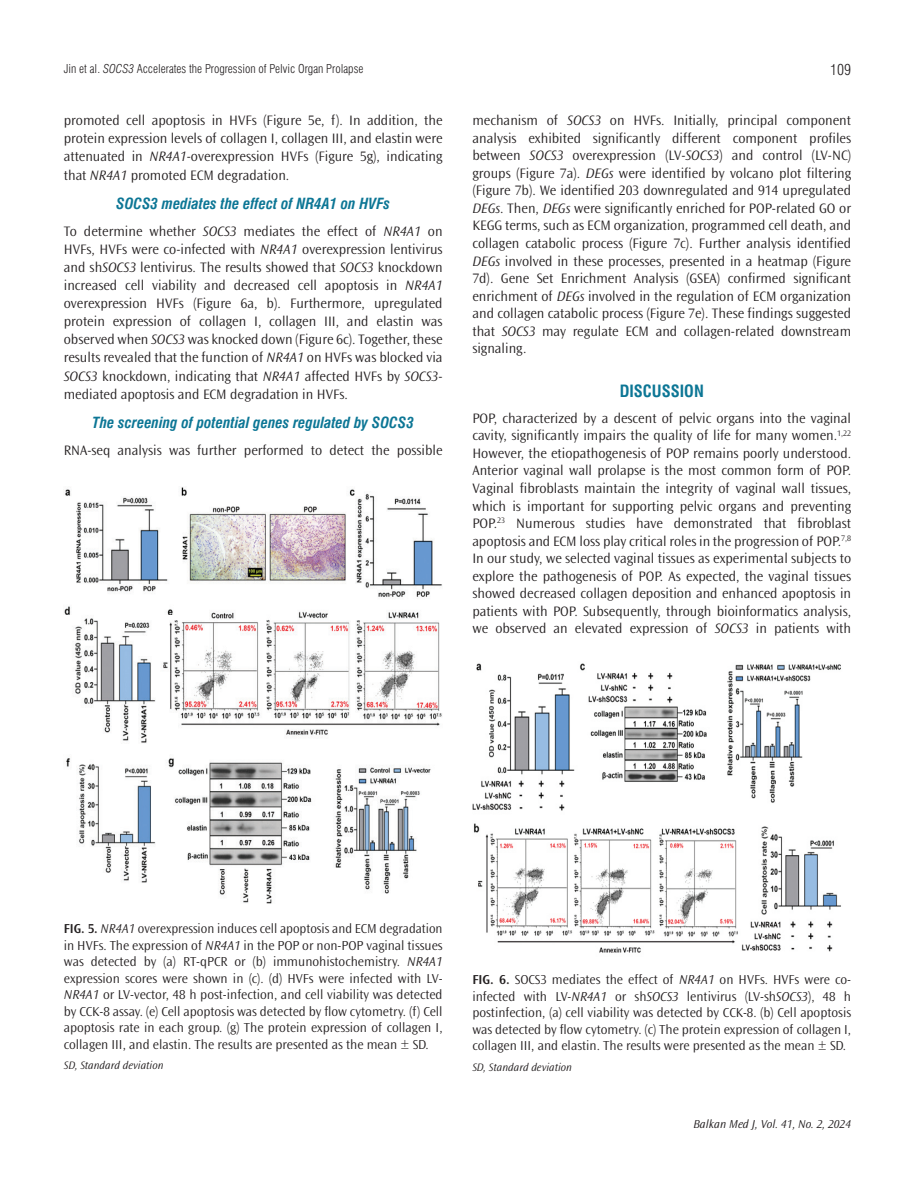
<style>
.page{position:relative;width:915px;height:1191px;background:#fff}
.page>*{position:absolute;margin:0;border:0;box-sizing:border-box;transform-origin:0 0}
.ARA_BASLIK{font:16.5px "Swiss Condensed Bold Tr";color:#0c7695}
.BOLD{font:15px "Swiss Cond Bold Italic Tr";color:#0c7695}
.t1{font:15px "Swiss Condensed Light Tr";color:#231f20}
.YAZI{font:300 14.25px/17.5px "Ocean Sans Std";color:#231f20;text-align:justify}
.RESİM-ALTI{font:300 13.5px/16.5px "Ocean Sans Std";color:#231f20;text-align:justify}
.KISA_BASLIK{font:12px "Swiss Condensed Light Tr";color:#231f20}
.t2{font:italic 300 12px "Ocean Sans Std";color:#231f20}
.RESİM-ALTI-2{font:italic 300 11.25px "Ocean Sans Std";color:#231f20}
.s1{font-family:"Swiss Cond Light Italic Tr"}
.s2{font-style:italic}
.s3{font-weight:600}
</style>
<div class="page">
<img style="left:64px;top:487px;width:378px;height:417px">
<img style="left:472px;top:663px;width:369px;height:290px">
<p class="KISA_BASLIK" style="left:64px;top:61px;width:301px">Jin et al. <span class="s1">SOCS3</span> Accelerates the Progression of Pelvic Organ Prolapse</p>
<p class="YAZI" style="left:64px;top:112px;width:380px;line-height:18.1px">promoted cell apoptosis in HVFs (Figure 5e, f). In addition, the protein expression levels of collagen I, collagen III, and elastin were attenuated in <span class="s2">NR4A1</span>-overexpression HVFs (Figure 5g), indicating that <span class="s2">NR4A1</span> promoted ECM degradation.</p>
<p class="BOLD" style="left:116px;top:195px;width:275px">SOCS3 mediates the effect of NR4A1 on HVFs</p>
<p class="YAZI" style="left:64px;top:222px;width:380px;line-height:18.1px">To determine whether <span class="s2">SOCS3</span> mediates the effect of <span class="s2">NR4A1</span> on HVFs, HVFs were co-infected with <span class="s2">NR4A1</span> overexpression lentivirus and sh<span class="s2">SOCS3</span> lentivirus. The results showed that <span class="s2">SOCS3</span> knockdown increased cell viability and decreased cell apoptosis in <span class="s2">NR4A1 </span>overexpression HVFs (Figure 6a, b). Furthermore, upregulated protein expression of collagen I, collagen III, and elastin was observed when <span class="s2">SOCS3</span> was knocked down (Figure 6c). Together, these results revealed that the function of <span class="s2">NR4A1</span> on HVFs was blocked via <span class="s2">SOCS3</span> knockdown, indicating that <span class="s2">NR4A1</span> affected HVFs by <span class="s2">SOCS3</span>- mediated apoptosis and ECM degradation in HVFs.</p>
<p class="BOLD" style="left:92px;top:414px;width:323px">The screening of potential genes regulated by SOCS3</p>
<p class="YAZI" style="left:64px;top:441px;width:380px">RNA‐seq analysis was further performed to detect the possible</p>
<p class="t1" style="left:829px;top:61px;width:23px">109</p>
<p class="YAZI" style="left:472px;top:112px;width:380px">mechanism of <span class="s2">SOCS3</span> on HVFs. Initially, principal component analysis exhibited significantly different component profiles between <span class="s2">SOCS3</span> overexpression (LV-<span class="s2">SOCS3</span>) and control (LV-NC) groups (Figure 7a). <span class="s2">DEGs</span> were identified by volcano plot filtering (Figure 7b). We identified 203 downregulated and 914 upregulated <span class="s2">DEGs</span>. Then, <span class="s2">DEGs</span> were significantly enriched for POP-related GO or KEGG terms, such as ECM organization, programmed cell death, and collagen catabolic process (Figure 7c). Further analysis identified <span class="s2">DEGs</span> involved in these processes, presented in a heatmap (Figure 7d). Gene Set Enrichment Analysis (GSEA) confirmed significant enrichment of <span class="s2">DEGs</span> involved in the regulation of ECM organization and collagen catabolic process (Figure 7e). These findings suggested that <span class="s2">SOCS3</span> may regulate ECM and collagen-related downstream signaling.</p>
<p class="ARA_BASLIK" style="left:619px;top:381px;width:86px">DISCUSSION</p>
<p class="YAZI" style="left:472px;top:409px;width:380px">POP, characterized by a descent of pelvic organs into the vaginal cavity, significantly impairs the quality of life for many women.<sup>1,22<br></sup>However, the etiopathogenesis of POP remains poorly understood.<br>Anterior vaginal wall prolapse is the most common form of POP.<br>Vaginal fibroblasts maintain the integrity of vaginal wall tissues, which is important for supporting pelvic organs and preventing POP.<sup>23</sup> Numerous studies have demonstrated that fibroblast apoptosis and ECM loss play critical roles in the progression of POP.<sup>7,8<br></sup>In our study, we selected vaginal tissues as experimental subjects to explore the pathogenesis of POP. As expected, the vaginal tissues showed decreased collagen deposition and enhanced apoptosis in patients with POP. Subsequently, through bioinformatics analysis, we observed an elevated expression of <span class="s2">SOCS3</span> in patients with</p>
<p class="RESİM-ALTI" style="left:64px;top:920px;width:380px"><span class="s3">FIG. 5.</span> <span class="s2">NR4A1</span> overexpression induces cell apoptosis and ECM degradation in HVFs. The expression of <span class="s2">NR4A1</span> in the POP or non-POP vaginal tissues was detected by (a) RT-qPCR or (b) immunohistochemistry. <span class="s2">NR4A1 </span>expression scores were shown in (c). (d) HVFs were infected with LV-<span class="s2">NR4A1</span> or LV-vector, 48 h post-infection, and cell viability was detected by CCK-8 assay. (e) Cell apoptosis was detected by flow cytometry. (f) Cell apoptosis rate in each group. (g) The protein expression of collagen I, collagen III, and elastin. The results are presented as the mean ± SD.</p>
<p class="RESİM-ALTI-2" style="left:64px;top:1059px;width:101px">SD, Standard deviation</p>
<p class="RESİM-ALTI" style="left:472px;top:971px;width:380px"><span class="s3">FIG. 6.</span> SOCS3 mediates the effect of <span class="s2">NR4A1</span> on HVFs. HVFs were co&shy;infected with LV-<span class="s2">NR4A1</span> or sh<span class="s2">SOCS3</span> lentivirus (LV-sh<span class="s2">SOCS3</span>), 48 h postinfection, (a) cell viability was detected by CCK-8. (b) Cell apoptosis was detected by flow cytometry. (c) The protein expression of collagen I, collagen III, and elastin. The results were presented as the mean ± SD.</p>
<p class="RESİM-ALTI-2" style="left:472px;top:1061px;width:101px">SD, Standard deviation</p>
<p class="t2" style="left:693px;top:1117px;width:159px">Balkan Med J, Vol. 41, No. 2, 2024</p>
</div>
